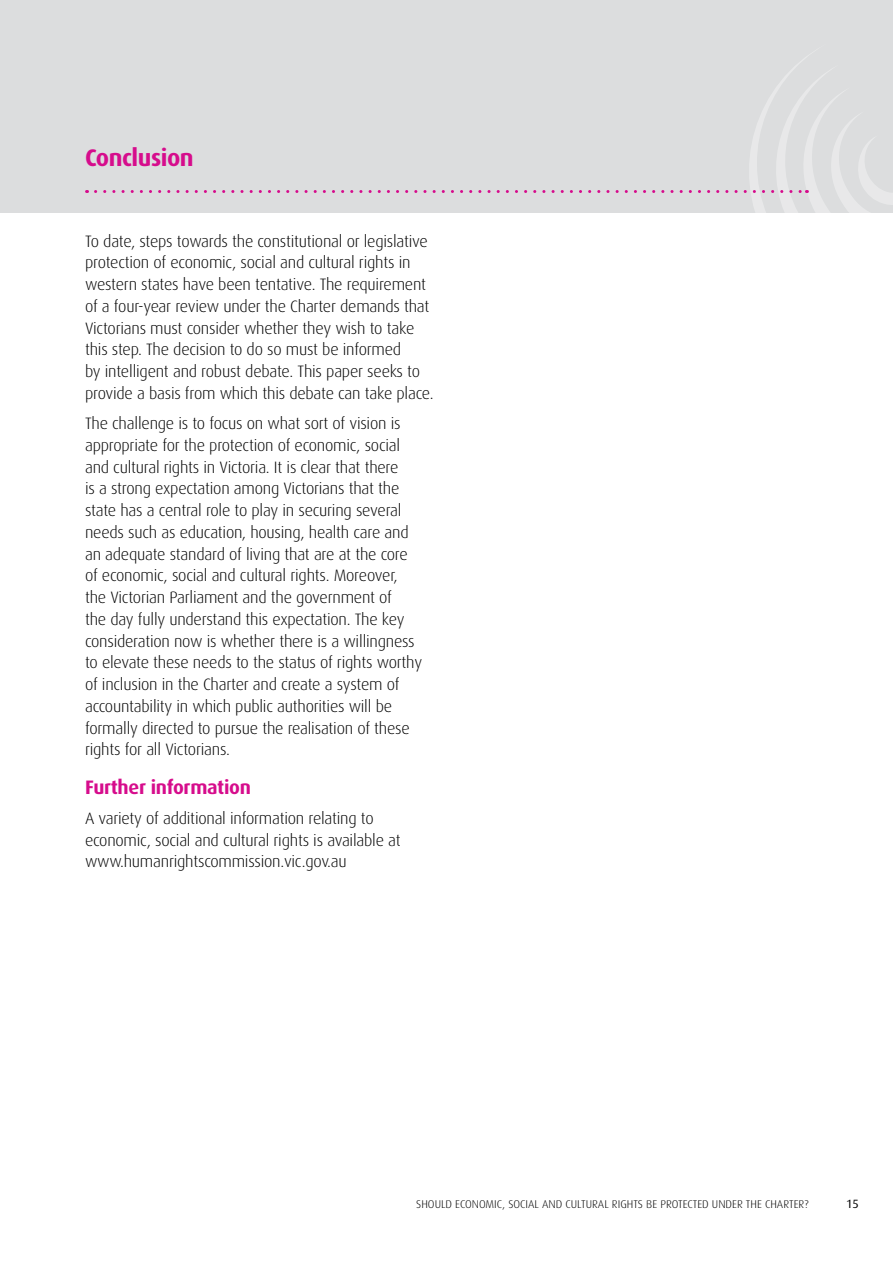
<style>
.page{position:relative;width:893px;height:1263px;background:#fff}
.page>*{position:absolute;margin:0;border:0;box-sizing:border-box;transform-origin:0 0}
.t1{font:700 24px "Dax";letter-spacing:-.02em;color:#d60c8c}
.t2{font:700 19.5px "Dax";letter-spacing:-.015em;color:#d60c8c}
.t3{font:300 16.5px/21.8px "Dax";letter-spacing:-.015em;color:#000}
.t4{font:12px "Dax";color:#000}
.t5{font:300 11.25px "Dax";color:#000}
</style>
<div class="page">
<div style="left:0;top:0;width:893px;height:213px;background:#dcddde"></div>
<svg style="left:96px;top:65px;width:797px;height:148px"></svg>
<h1 class="t1" style="left:85px;top:144px;width:110px">Conclusion</h1>
<p class="t3" style="left:85px;top:230px;width:350px">To date, steps towards the constitutional or legislative protection of economic, social and cultural rights in western states have been tentative. The requirement of a four-year review under the Charter demands that Victorians must consider whether they wish to take this step. The decision to do so must be informed<br>by intelligent and robust debate. This paper seeks to provide a basis from which this debate can take place.</p>
<p class="t3" style="left:85px;top:413px;width:339px">The challenge is to focus on what sort of vision is appropriate for the protection of economic, social and cultural rights in Victoria. It is clear that there<br>is a strong expectation among Victorians that the state has a central role to play in securing several needs such as education, housing, health care and an adequate standard of living that are at the core of economic, social and cultural rights. Moreover, the Victorian Parliament and the government of<br>the day fully understand this expectation. The key consideration now is whether there is a willingness to elevate these needs to the status of rights worthy of inclusion in the Charter and create a system of accountability in which public authorities will be formally directed to pursue the realisation of these rights for all Victorians.</p>
<p class="t2" style="left:85px;top:776px;width:167px">Further information</p>
<p class="t3" style="left:85px;top:807px;width:317px">A variety of additional information relating to economic, social and cultural rights is available at www.humanrightscommission.vic.gov.au</p>
<p class="t5" style="left:416px;top:1198px;width:46px">Should economic</p>
<p class="t5" style="left:503px;top:1198px;width:12px">, social</p>
<p class="t5" style="left:542px;top:1198px;width:8px">and</p>
<p class="t5" style="left:566px;top:1198px;width:33px">cultural</p>
<p class="t5" style="left:612px;top:1198px;width:6px">rights</p>
<p class="t5" style="left:646px;top:1198px;width:21px">be protected</p>
<p class="t5" style="left:712px;top:1198px;width:14px">under</p>
<p class="t5" style="left:746px;top:1198px;width:7px">the</p>
<p class="t5" style="left:765px;top:1198px;width:12px">Charter</p>
<p class="t5" style="left:804px;top:1198px;width:6px">?</p>
<p class="t4" style="left:846px;top:1198px;width:14px">15</p>
</div>
